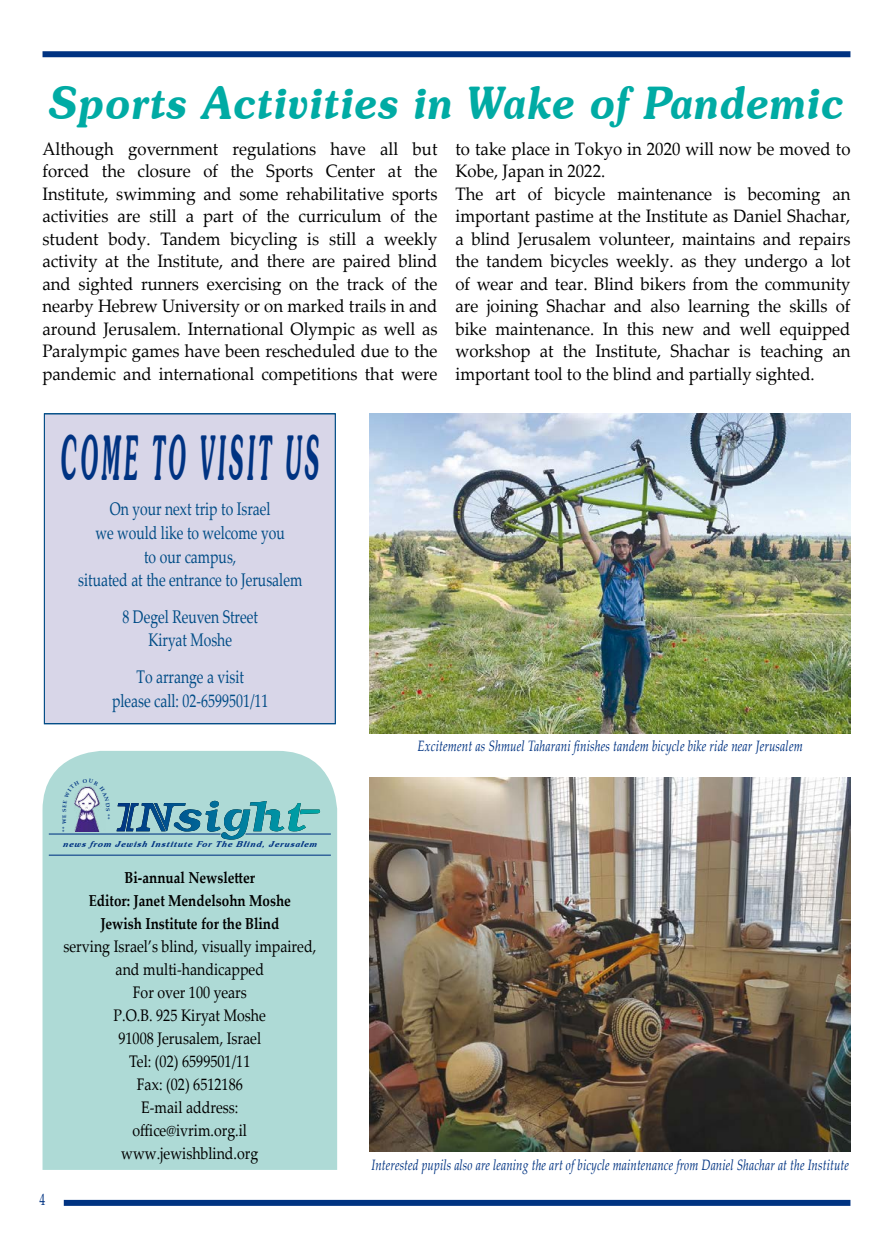
<style>
.page{position:relative;width:893px;height:1255px;background:#fff}
.page>*{position:absolute;margin:0;border:0;box-sizing:border-box;transform-origin:0 0}
.t1{font:italic 600 62.1px "Souvenir IT Cby BT";letter-spacing:.17em;color:#003382;scale:.34 1}
.t2{font:italic 600 45px "Souvenir IT Cby BT";letter-spacing:.025em;color:#00aba4;scale:.92 1}
.t3{font:18.3px/23.7px "Palatino Linotype";color:#004c86;text-align:center;scale:.76 1}
.t4{font:18px/22.5px "Palatino Linotype";color:#000;text-align:justify;scale:.93 1}
.t5{font:16.65px/23px "Palatino Linotype";color:#000;text-align:center;scale:.85 1}
.t6{font:16.5px "Palatino Linotype";color:#003382;scale:.7 1}
.t7{font:700 15.9px/23px "Palatino Linotype";color:#000;text-align:center;scale:.85 1}
.t8{font:italic 15px "Palatino Linotype";letter-spacing:.01em;color:#003382;scale:.77 1}
.t9{font:italic 15px "Palatino Linotype";letter-spacing:.01em;color:#003382;scale:.78 1}
.t10{font:italic 600 8.1px "Souvenir IT Cby BT";color:#003382;scale:1.05 1}
.t11{font:700 5.25px "Palatino Linotype";color:#003382;scale:1.05 1}
</style>
<div class="page">
<div style="left:43px;top:51px;width:807px;height:6px;background:#003382"></div>
<div style="left:64px;top:1199px;width:786px;height:6px;background:#003382"></div>
<div style="left:43px;top:750px;width:294px;height:419px;background:#aedad6"></div>
<hr style="left:245px;top:833px;width:86px;height:1px;background:#003382">
<hr style="left:49px;top:833px;width:172px;height:1px;background:#003382">
<hr style="left:49px;top:854px;width:282px;height:1px;background:#003382">
<svg style="left:117px;top:800px;width:203px;height:41px;background:#6eaebb"></svg>
<img style="left:74px;top:812px;width:31px;height:19px">
<div style="left:44px;top:413px;width:291px;height:308px;background:#d8d6e8"></div>
<img style="left:370px;top:414px;width:480px;height:319px">
<img style="left:370px;top:777px;width:480px;height:374px">
<svg style="left:63px;top:778px;width:47px;height:34px;background:#b3d1d4"></svg>
<h2 class="t2" style="left:50px;top:75px;width:864px">Sports Activities in Wake of Pandemic</h2>
<p class="t4" style="left:43px;top:137px;width:426px">Although government regulations have all but forced the closure of the Sports Center at the Institute, swimming and some rehabilitative sports activities are still a part of the curriculum of the student body. Tandem bicycling is still a weekly activity at the Institute, and there are paired blind and sighted runners exercising on the track of the nearby Hebrew University or on marked trails in and around Jerusalem. International Olympic as well as Paralympic games have been rescheduled due to the pandemic and international competitions that were</p>
<p class="t4" style="left:455px;top:137px;width:426px;text-align:left">to take place in Tokyo in 2020 will now be moved to Kobe, Japan in 2022.<br>The art of bicycle maintenance is becoming an important pastime at the Institute as Daniel Shachar, a blind Jerusalem volunteer, maintains and repairs the tandem bicycles weekly. as they undergo a lot of wear and tear. Blind bikers from the community are joining Shachar and also learning the skills of bike maintenance. In this new and well equipped workshop at the Institute, Shachar is teaching an important tool to the blind and partially sighted.</p>
<h1 class="t1" style="left:61px;top:418px;width:762px">COME TO VISIT US</h1>
<p class="t3" style="left:78px;top:496px;width:296px">On your next trip to Israel<br>we would like to welcome you<br>to our campus,<br>situated at the entrance to Jerusalem</p>
<p class="t3" style="left:122px;top:604px;width:180px">8 Degel Reuven Street<br>Kiryat Moshe</p>
<p class="t3" style="left:112px;top:664px;width:207px">To arrange a visit<br>please call: 02-6599501/11</p>
<p class="t6" style="left:40px;top:1187px;width:10px">4</p>
<p class="t11" style="left:61px;top:832px;width:24px;rotate:-90deg">** WE S</p>
<p class="t11" style="left:112px;top:808px;width:13px;rotate:90deg">S **</p>
<p class="t7" style="left:89px;top:866px;width:239px">Bi-annual Newsletter<br>Editor: Janet Mendelsohn Moshe<br>Jewish Institute for the Blind</p>
<p class="t5" style="left:63px;top:934px;width:299px">serving Israel’s blind, visually impaired, and multi-handicapped<br>For over 100 years<br>P.O.B. 925 Kiryat Moshe<br>91008 Jerusalem, Israel<br>Tel: (02) 6599501/11<br>Fax: (02) 6512186<br>E-mail address:<br>office@ivrim.org.il www.jewishblind.org</p>
<p class="t10" style="left:63px;top:838px;width:245px">news from Jewish Institute For The Blind, Jerusalem</p>
<p class="t9" style="left:418px;top:735px;width:495px">Excitement as Shmuel Taharani finishes tandem bicycle bike ride near Jerusalem</p>
<p class="t8" style="left:371px;top:1154px;width:622px">Interested pupils also are leaning the art of bicycle maintenance from Daniel Shachar at the Institute</p>
</div>
